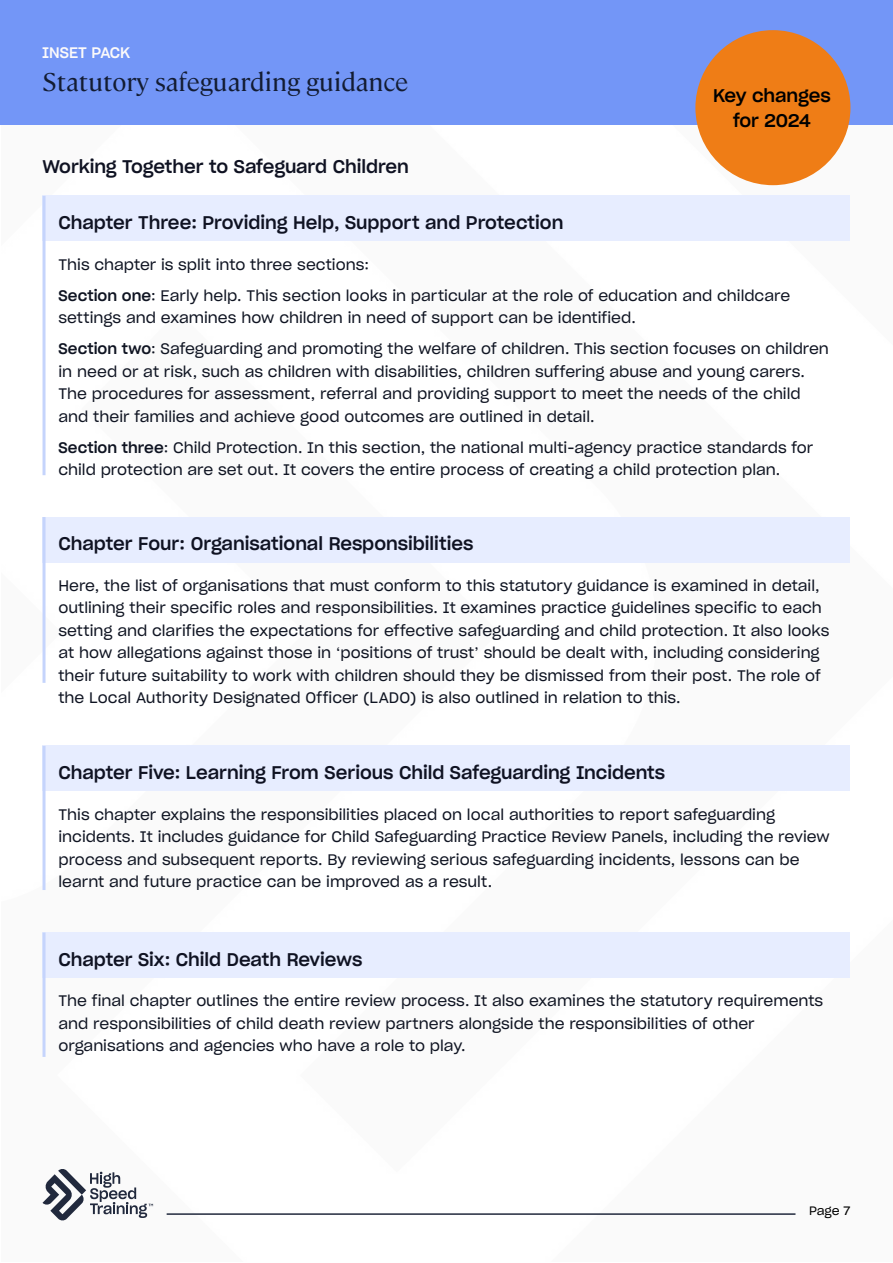
<style>
.page{position:relative;width:893px;height:1263px;background:#fff}
.page>*{position:absolute;margin:0;border:0;box-sizing:border-box;transform-origin:0 0}
.t1{font:25.5px "Cambon";color:#131c32}
.t2{font:18px "Sharp Grotesk Medium 20";color:#0f1222}
.t3{font:18px/25.2px "Sharp Grotesk Medium 20";letter-spacing:-.01em;color:#000;text-align:center}
.t4{font:15px/22.5px "Sharp Grotesk Book 20";color:#0f1422}
.t5{font:15px "Sharp Grotesk Medium 20";color:#fcfafa}
.t6{font:12px "Sharp Grotesk Book 20";color:#000}
.s1{font-family:"Sharp Grotesk Medium 20"}
</style>
<div class="page">
<hr style="left:167px;top:1213px;width:628px;height:2px;background:#21293d">
<svg style="left:43px;top:1169px;width:110px;height:52px"></svg>
<div style="left:0;top:0;width:893px;height:124px;background:#7396f7"></div>
<div style="left:43px;top:196px;width:807px;height:45px;background:#e7edff"></div>
<hr style="left:43px;top:196px;width:3px;height:279px;background:#c5d4fc">
<div style="left:43px;top:517px;width:807px;height:45px;background:#e7edff"></div>
<hr style="left:43px;top:517px;width:3px;height:166px;background:#c5d4fc">
<div style="left:43px;top:746px;width:807px;height:45px;background:#e7edff"></div>
<hr style="left:43px;top:746px;width:3px;height:144px;background:#c5d4fc">
<div style="left:43px;top:932px;width:807px;height:46px;background:#e7edff"></div>
<hr style="left:43px;top:932px;width:3px;height:125px;background:#c5d4fc">
<div style="left:695px;top:30px;width:155px;height:155px;background:#ef7d16;border-radius:50%"></div>
<p class="t5" style="left:42px;top:40px;width:90px">INSET PACK</p>
<h1 class="t1" style="left:42px;top:63px;width:368px">Statutory safeguarding guidance</h1>
<p class="t2" style="left:43px;top:151px;width:368px">Working Together to Safeguard Children</p>
<p class="t2" style="left:58px;top:207px;width:506px">Chapter Three: Providing Help, Support and Protection</p>
<p class="t3" style="left:713px;top:82px;width:119px">Key changes for 2024</p>
<p class="t4" style="left:58px;top:248px;width:733px;line-height:31px">This chapter is split into three sections:<br><span class="s1">Section one</span>: Early help. This section looks in particular at the role of education and childcare</p>
<p class="t4" style="left:58px;top:302px;width:772px;line-height:31px">settings and examines how children in need of support can be identified.<br><span class="s1">Section two</span>: Safeguarding and promoting the welfare of children. This section focuses on children</p>
<p class="t4" style="left:58px;top:359px;width:748px">in need or at risk, such as children with disabilities, children suffering abuse and young carers.<br>The procedures for assessment, referral and providing support to meet the needs of the child and their families and achieve good outcomes are outlined in detail.</p>
<p class="t4" style="left:58px;top:435px;width:756px"><span class="s1">Section three</span>: Child Protection. In this section, the national multi-agency practice standards for child protection are set out. It covers the entire process of creating a child protection plan.</p>
<p class="t2" style="left:58px;top:528px;width:417px">Chapter Four: Organisational Responsibilities</p>
<p class="t4" style="left:58px;top:574px;width:772px">Here, the list of organisations that must conform to this statutory guidance is examined in detail, outlining their specific roles and responsibilities. It examines practice guidelines specific to each setting and clarifies the expectations for effective safeguarding and child protection. It also looks at how allegations against those in ‘positions of trust’ should be dealt with, including considering their future suitability to work with children should they be dismissed from their post. The role of the Local Authority Designated Officer (LADO) is also outlined in relation to this.</p>
<p class="t2" style="left:58px;top:757px;width:608px">Chapter Five: Learning From Serious Child Safeguarding Incidents</p>
<p class="t4" style="left:58px;top:802px;width:773px">This chapter explains the responsibilities placed on local authorities to report safeguarding incidents. It includes guidance for Child Safeguarding Practice Review Panels, including the review process and subsequent reports. By reviewing serious safeguarding incidents, lessons can be learnt and future practice can be improved as a result.</p>
<p class="t2" style="left:58px;top:944px;width:305px">Chapter Six: Child Death Reviews</p>
<p class="t4" style="left:58px;top:989px;width:766px">The final chapter outlines the entire review process. It also examines the statutory requirements and responsibilities of child death review partners alongside the responsibilities of other organisations and agencies who have a role to play.</p>
<p class="t6" style="left:809px;top:1201px;width:43px">Page 7</p>
</div>
